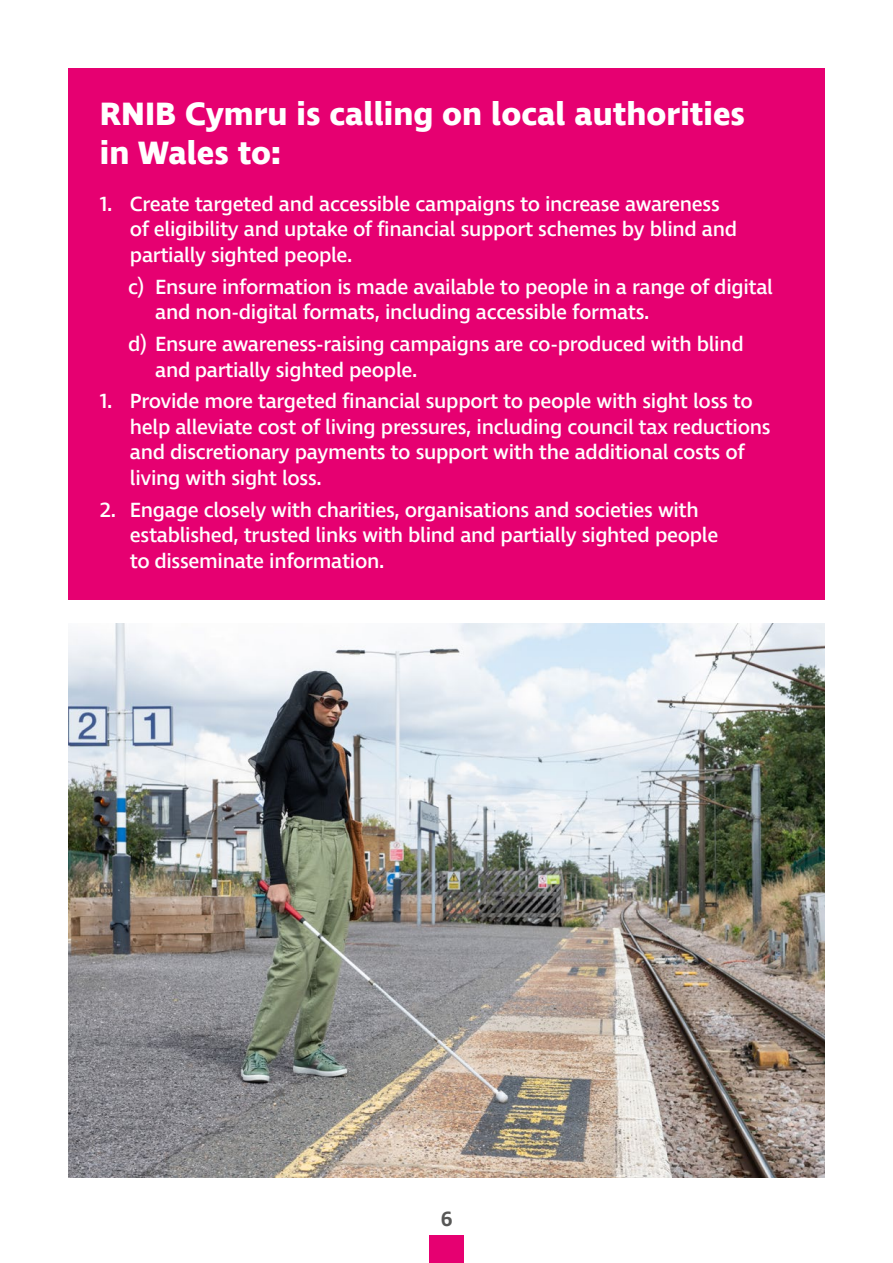
<style>
.page{position:relative;width:893px;height:1263px;background:#fff}
.page>*{position:absolute;margin:0;border:0;box-sizing:border-box;transform-origin:0 0}
.H33{font:700 33px/39px "Ingra";color:#fff}
.P___14pt_numbers{font:500 21px/25.5px "Ingra";letter-spacing:-.015em;color:#fff}
.P___List_alphabet{font:500 21px/25.5px "Ingra";letter-spacing:-.015em;color:#fff}
.t1{font:600 21px "Ingra";color:#575756}
</style>
<div class="page">
<div style="left:68px;top:68px;width:757px;height:532px;background:#e60071"></div>
<img style="left:68px;top:624px;width:757px;height:554px">
<div style="left:429px;top:1235px;width:35px;height:28px;background:#e60071"></div>
<h3 class="H33" style="left:100px;top:96px;width:647px">RNIB Cymru is calling on local authorities in Wales to:</h3>
<p class="P___14pt_numbers" style="left:130px;top:192px;width:609px;text-indent:-30px">1. Create targeted and accessible campaigns to increase awareness of eligibility and uptake of financial support schemes by blind and partially sighted people.</p>
<p class="P___List_alphabet" style="left:155px;top:275px;width:619px;text-indent:-27px">c) Ensure information is made available to people in a range of digital and non-digital formats, including accessible formats.</p>
<p class="P___List_alphabet" style="left:155px;top:332px;width:590px;text-indent:-27px">d) Ensure awareness-raising campaigns are co-produced with blind and partially sighted people.</p>
<p class="P___14pt_numbers" style="left:130px;top:390px;width:642px;text-indent:-30px">1. Provide more targeted financial support to people with sight loss to help alleviate cost of living pressures, including council tax reductions and discretionary payments to support with the additional costs of living with sight loss.</p>
<p class="P___14pt_numbers" style="left:130px;top:498px;width:590px;text-indent:-30px">2. Engage closely with charities, organisations and societies with established, trusted links with blind and partially sighted people to disseminate information.</p>
<p class="t1" style="left:441px;top:1206px;width:13px">6</p>
</div>
